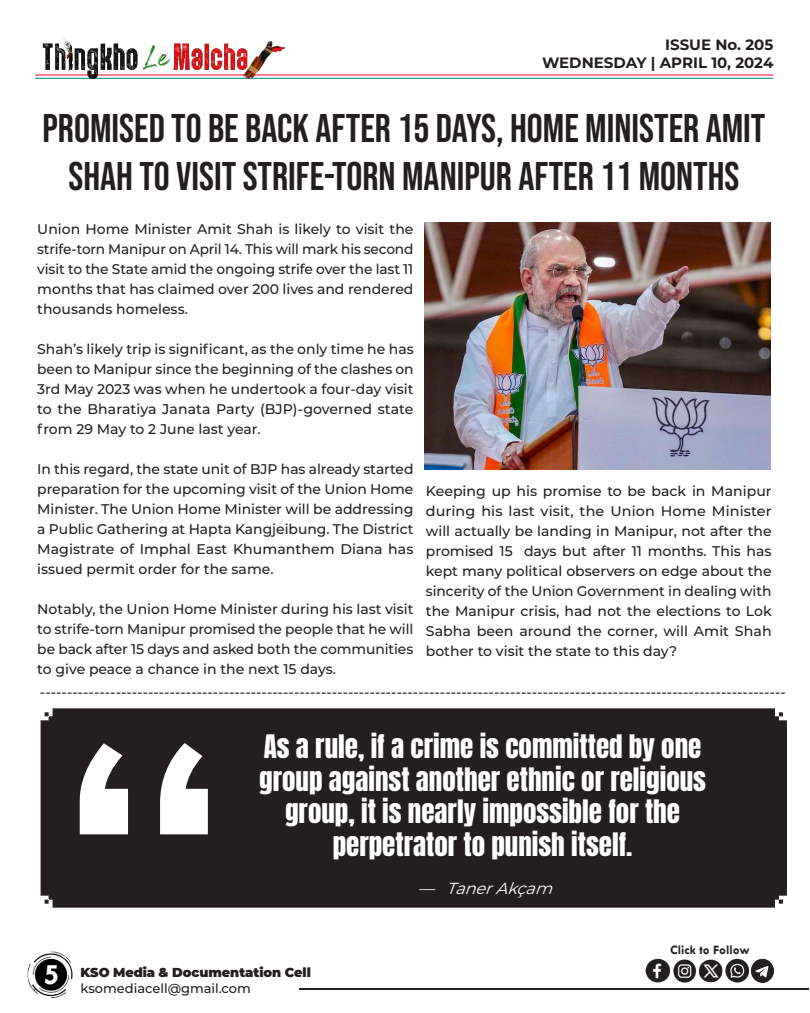
<style>
.page{position:relative;width:810px;height:1013px;background:#fff}
.page>*{position:absolute;margin:0;border:0;box-sizing:border-box;transform-origin:0 0}
.t1{font:700 320.1px "Tw Cen";color:#fff;scale:1.05 1}
.t2{font:40px/48px "Bebas Neue";color:#231f20;text-align:center}
.t3{font:700 30px "Tw Cen";color:#fff}
.t4{font:27px/32.4px "Anton";color:#fff;text-align:center}
.t5{font:italic 100 16px "Montserrat";color:#fff}
.t6{font:700 15px/18px "Montserrat";color:#231f20;text-align:right}
.t7{font:500 14px/20px "Montserrat";color:#231f20;text-align:justify}
.t8{font:900 13px "Montserrat";letter-spacing:-.005em;color:#231f20}
.t9{font:500 13px "Montserrat";color:#231f20}
.t10{font:700 13px "Tw Cen";color:#231f20}
</style>
<div class="page">
<hr style="left:299px;top:988px;width:509px;height:1px;background:#231f20">
<img style="left:27px;top:951px;width:46px;height:47px">
<hr style="left:35px;top:74px;width:738px;height:1px;background:#ff002d">
<hr style="left:35px;top:78px;width:738px;height:1px;background:#00848b">
<img style="left:35px;top:38px;width:254px;height:41px">
<img style="left:645px;top:958px;width:129px;height:25px">
<div style="left:41px;top:708px;width:746px;height:199px;background:#231f20"></div>
<img style="left:424px;top:223px;width:346px;height:246px">
<p class="t6" style="left:542px;top:35px;width:233px">ISSUE No. 205<br>WEDNESDAY | APRIL 10, 2024</p>
<h2 class="t2" style="left:43px;top:103px;width:725px">PROMISED TO BE BACK AFTER 15 DAYS, HOME MINISTER AMIT<br>SHAH TO VISIT STRIFE-TORN MANIPUR AFTER 11 MONTHS</h2>
<p class="t7" style="left:37px;top:218px;width:378px">Union Home Minister Amit Shah is likely to visit the strife-torn Manipur on April 14. This will mark his second visit to the State amid the ongoing strife over the last 11 months that has claimed over 200 lives and rendered thousands homeless.</p>
<p class="t7" style="left:37px;top:338px;width:378px">Shah’s likely trip is significant, as the only time he has been to Manipur since the beginning of the clashes on 3rd May 2023 was when he undertook a four-day visit to the Bharatiya Janata Party (BJP)-governed state from 29 May to 2 June last year.</p>
<p class="t7" style="left:37px;top:458px;width:378px">In this regard, the state unit of BJP has already started preparation for the upcoming visit of the Union Home Minister. The Union Home Minister will be addressing a Public Gathering at Hapta Kangjeibung. The District Magistrate of Imphal East Khumanthem Diana has issued permit order for the same.</p>
<p class="t7" style="left:37px;top:598px;width:378px">Notably, the Union Home Minister during his last visit to strife-torn Manipur promised the people that he will be back after 15 days and asked both the communities to give peace a chance in the next 15 days.</p>
<p class="t7" style="left:426px;top:480px;width:347px">Keeping up his promise to be back in Manipur during his last visit, the Union Home Minister will actually be landing in Manipur, not after the promised 15 days but after 11 months. This has kept many political observers on edge about the sincerity of the Union Government in dealing with the Manipur crisis, had not the elections to Lok Sabha been around the corner, will Amit Shah bother to visit the state to this day?</p>
<p class="t7" style="left:40px;top:681px;width:747px">------------------------------------------------------------------------------------------------------------------------------------------</p>
<h3 class="t3" style="left:43px;top:956px;width:17px">5</h3>
<h1 class="t1" style="left:62px;top:655px;width:155px">“</h1>
<h3 class="t4" style="left:259px;top:732px;width:448px">As a rule, if a crime is committed by one group against another ethnic or religious group, it is nearly impossible for the perpetrator to punish itself.</h3>
<p class="t5" style="left:418px;top:877px;width:143px">― TanerAkçam</p>
<p class="t10" style="left:670px;top:942px;width:81px">Click to Follow</p>
<p class="t8" style="left:81px;top:962px;width:232px">KSO Media &amp; Documentation Cell</p>
<p class="t9" style="left:81px;top:978px;width:172px">ksomediacell@gmail.com</p>
</div>
